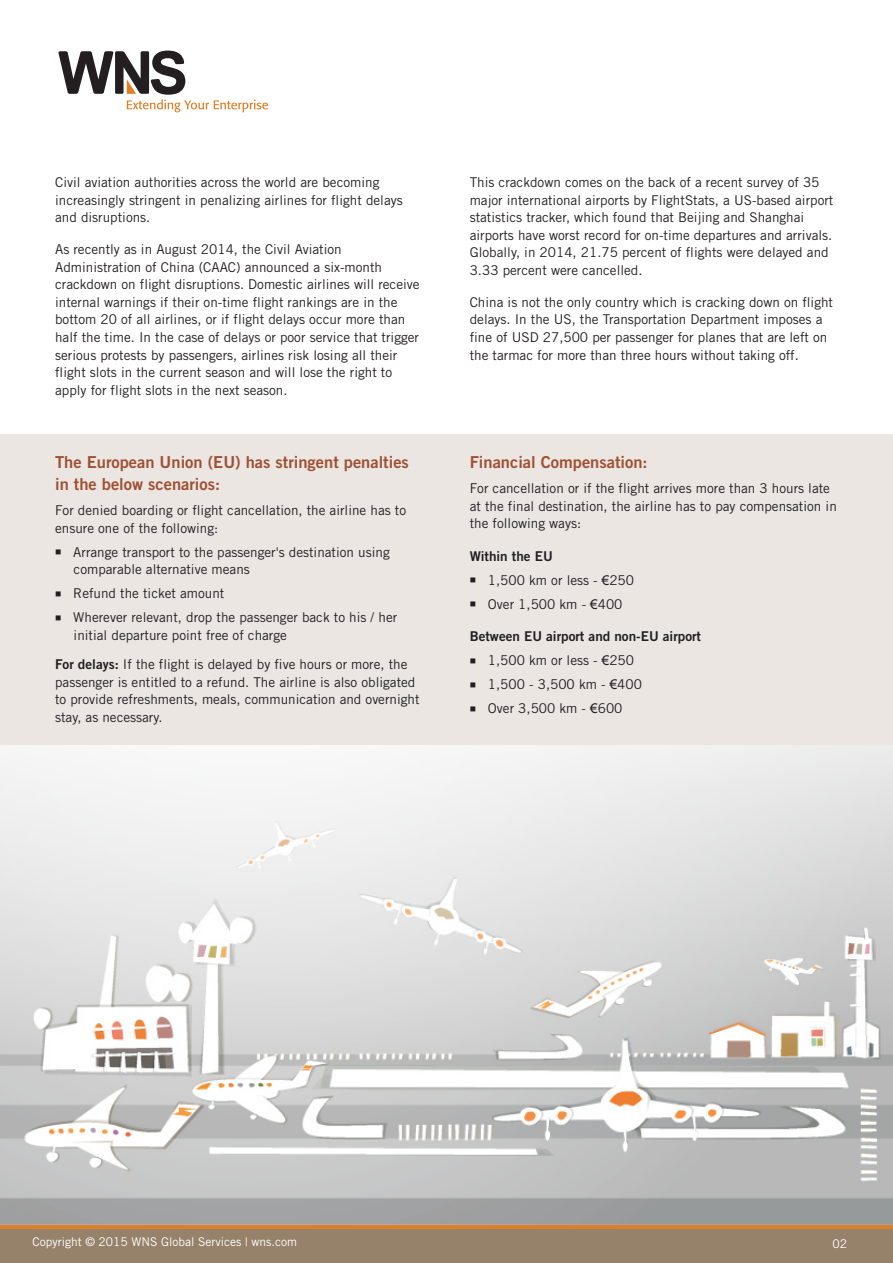
<style>
.page{position:relative;width:893px;height:1263px;background:#fff}
.page>*{position:absolute;margin:0;border:0;box-sizing:border-box;transform-origin:0 0}
.t1{font:16.5px/21.9px "Trade Gothic Bold Two";color:#9f5034}
.t2{font:13.5px/17.5px "Trade Gothic";color:#231f20}
.t3{font:13.5px "Trade Gothic Bold Two";color:#231f20}
.t4{font:12px "Trade Gothic";color:#fff}
.s1{font-family:"Trade Gothic Bold Two"}
.s2{font-family:"Arial"}
</style>
<div class="page">
<img style="left:0;top:745px;width:893px;height:480px">
<div style="left:0;top:434px;width:893px;height:311px;background:#ebe6e1"></div>
<div style="left:0;top:1225px;width:893px;height:38px;background:#96826a"></div>
<hr style="left:0;top:1225px;width:893px;height:4px;background:#e07e26">
<svg style="left:58px;top:51px;width:210px;height:61px"></svg>
<p class="t2" style="left:55px;top:174px;width:349px">Civil aviation authorities across the world are becoming increasingly stringent in penalizing airlines for flight delays and disruptions.</p>
<p class="t2" style="left:55px;top:242px;width:366px">As recently as in August 2014, the Civil Aviation Administration of China (CAAC) announced a six-month crackdown on flight disruptions. Domestic airlines will receive internal warnings if their on-time flight rankings are in the bottom 20 of all airlines, or if flight delays occur more than half the time. In the case of delays or poor service that trigger serious protests by passengers, airlines risk losing all their flight slots in the current season and will lose the right to apply for flight slots in the next season.</p>
<p class="t1" style="left:55px;top:453px;width:355px">The European Union (EU) has stringent penalties in the below scenarios:</p>
<p class="t2" style="left:55px;top:503px;width:352px">For denied boarding or flight cancellation, the airline has to ensure one of the following:</p>
<p class="t2" style="left:74px;top:544px;width:318px;text-indent:-18px">■Arrange transport to the passenger's destination using comparable alternative means</p>
<p class="t2" style="left:55px;top:586px;width:171px">■Refund the ticket amount</p>
<p class="t2" style="left:74px;top:610px;width:325px;text-indent:-18px">■Wherever relevant, drop the passenger back to his / her initial departure point free of charge</p>
<p class="t2" style="left:55px;top:656px;width:366px"><span class="s1">For delays:</span> If the flight is delayed by five hours or more, the passenger is entitled to a refund. The airline is also obligated to provide refreshments, meals, communication and overnight stay, as necessary.</p>
<p class="t2" style="left:470px;top:174px;width:365px">This crackdown comes on the back of a recent survey of 35 major international airports by FlightStats, a US-based airport statistics tracker, which found that Beijing and Shanghai airports have worst record for on-time departures and arrivals.<br>Globally, in 2014, 21.75 percent of flights were delayed and 3.33 percent were cancelled.</p>
<p class="t2" style="left:470px;top:294px;width:365px">China is not the only country which is cracking down on flight delays. In the US, the Transportation Department imposes a fine of USD 27,500 per passenger for planes that are left on the tarmac for more than three hours without taking off.</p>
<p class="t1" style="left:470px;top:453px;width:179px">Financial Compensation:</p>
<p class="t2" style="left:470px;top:481px;width:369px">For cancellation or if the flight arrives more than 3 hours late at the final destination, the airline has to pay compensation in the following ways:</p>
<p class="t3" style="left:470px;top:550px;width:84px">Within the EU</p>
<p class="t2" style="left:470px;top:572px;width:166px">■1,500 km or less - <span class="s2">€</span>250</p>
<p class="t2" style="left:470px;top:596px;width:154px">■Over 1,500 km - <span class="s2">€</span>400</p>
<p class="t3" style="left:470px;top:631px;width:233px">Between EU airport and non-EU airport</p>
<p class="t2" style="left:470px;top:653px;width:166px">■1,500 km or less - <span class="s2">€</span>250</p>
<p class="t2" style="left:470px;top:677px;width:174px">■1,500 - 3,500 km - <span class="s2">€</span>400</p>
<p class="t2" style="left:470px;top:701px;width:154px">■Over 3,500 km - <span class="s2">€</span>600</p>
<p class="t4" style="left:32px;top:1236px;width:266px">Copyright © 2015 WNS Global Services | wns.com</p>
<p class="t4" style="left:832px;top:1238px;width:16px">02</p>
</div>
